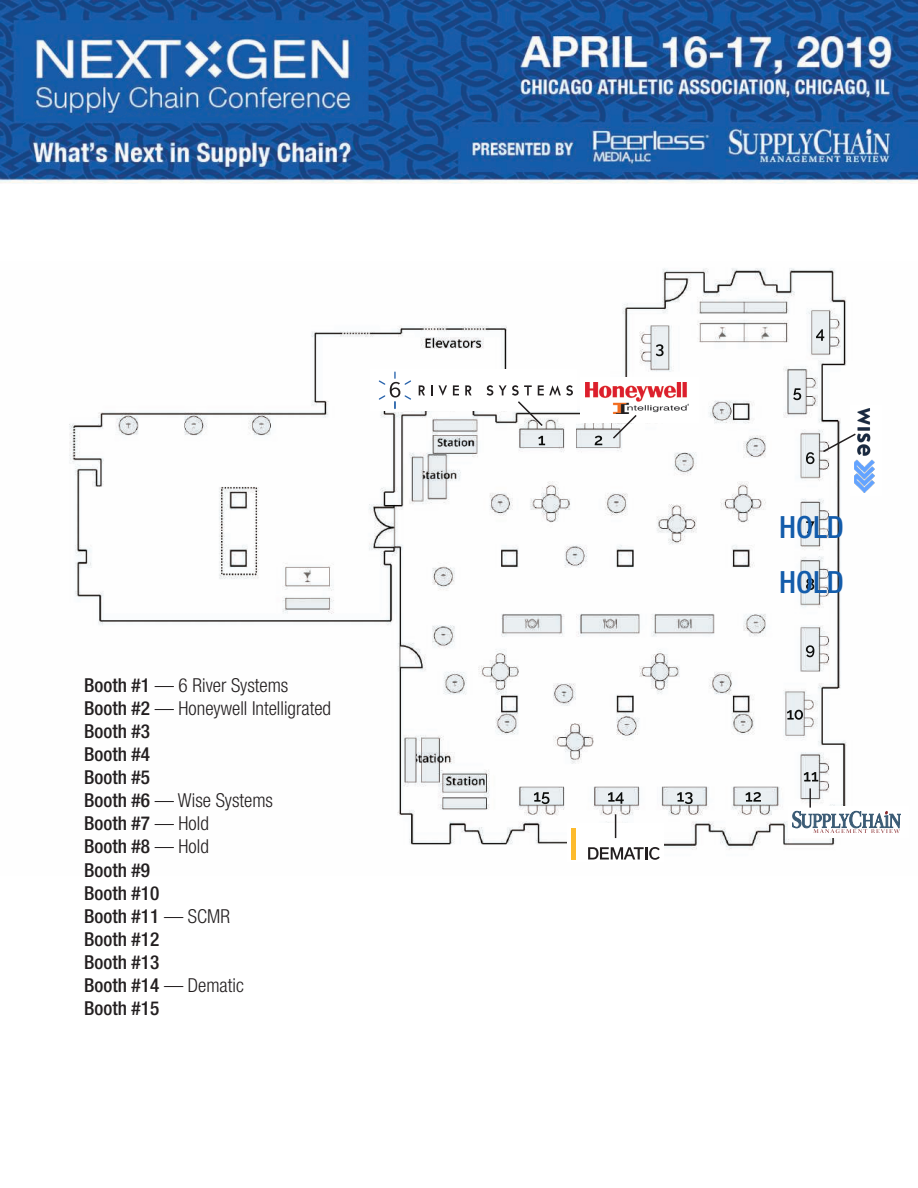
<style>
.page{position:relative;width:918px;height:1188px;background:#fff}
.page>*{position:absolute;margin:0;border:0;box-sizing:border-box;transform-origin:0 0}
.t1{font:500 condensed 30.6px "Helvetica Neue LT Std";color:#135cab}
.t2{font:500 condensed 19.2px "Helvetica Neue LT Std";color:#231f20}
.t3{font:300 condensed 19.2px "Helvetica Neue LT Std";color:#231f20}
.s1{font-weight:500}
.s2{font-weight:300}
</style>
<div class="page">
<img style="left:0;top:0;width:918px;height:184px">
<img style="left:69px;top:268px;width:778px;height:582px">
<svg style="left:539px;top:436px;width:6px;height:9px"></svg>
<svg style="left:595px;top:436px;width:7px;height:9px"></svg>
<svg style="left:656px;top:344px;width:8px;height:12px"></svg>
<svg style="left:816px;top:329px;width:8px;height:12px"></svg>
<svg style="left:793px;top:388px;width:8px;height:12px"></svg>
<svg style="left:806px;top:452px;width:9px;height:12px"></svg>
<svg style="left:806px;top:521px;width:9px;height:12px"></svg>
<svg style="left:806px;top:578px;width:8px;height:12px"></svg>
<svg style="left:806px;top:645px;width:8px;height:12px"></svg>
<img style="left:787px;top:710px;width:16px;height:10px">
<img style="left:804px;top:772px;width:14px;height:9px">
<img style="left:746px;top:792px;width:15px;height:10px">
<img style="left:677px;top:792px;width:16px;height:12px">
<img style="left:608px;top:792px;width:16px;height:12px">
<img style="left:534px;top:792px;width:16px;height:12px">
<div style="left:580px;top:378px;width:119px;height:45px;background:#fff"></div>
<img style="left:585px;top:383px;width:103px;height:30px">
<svg style="left:611px;top:413px;width:27px;height:27px"></svg>
<img style="left:855px;top:408px;width:19px;height:85px">
<div style="left:567px;top:824px;width:96px;height:38px;background:#fff"></div>
<svg style="left:588px;top:847px;width:72px;height:13px"></svg>
<div style="left:571px;top:828px;width:5px;height:32px;background:#fdbb2e"></div>
<svg style="left:615px;top:814px;width:1px;height:24px"></svg>
<svg style="left:821px;top:432px;width:36px;height:21px"></svg>
<div style="left:370px;top:369px;width:207px;height:42px;background:#fff"></div>
<svg style="left:419px;top:385px;width:6px;height:10px"></svg>
<svg style="left:431px;top:385px;width:16px;height:11px"></svg>
<svg style="left:453px;top:385px;width:6px;height:10px"></svg>
<svg style="left:465px;top:385px;width:7px;height:10px"></svg>
<svg style="left:487px;top:385px;width:6px;height:11px"></svg>
<svg style="left:378px;top:372px;width:33px;height:36px"></svg>
<svg style="left:499px;top:385px;width:74px;height:43px"></svg>
<div style="left:788px;top:806px;width:121px;height:32px;background:#fff"></div>
<svg style="left:792px;top:811px;width:108px;height:22px"></svg>
<hr style="left:809px;top:788px;width:2px;height:20px;background:#231f20">
<p class="t3" style="left:84px;top:674px;width:206px"><span class="s1">Booth #1</span> — 6 River Systems</p>
<p class="t3" style="left:84px;top:697px;width:248px"><span class="s1">Booth #2</span> — Honeywell Intelligrated</p>
<p class="t2" style="left:84px;top:720px;width:67px">Booth #3</p>
<p class="t2" style="left:84px;top:743px;width:67px">Booth #4</p>
<p class="t2" style="left:84px;top:766px;width:67px">Booth #5</p>
<p class="t3" style="left:84px;top:789px;width:190px"><span class="s1">Booth #6</span> — Wise Systems</p>
<p class="t2" style="left:84px;top:812px;width:126px">Booth #7 <span class="s2">— Hold</span></p>
<p class="t2" style="left:84px;top:835px;width:126px">Booth #8 <span class="s2">— Hold</span></p>
<p class="t2" style="left:84px;top:858px;width:67px">Booth #9</p>
<p class="t2" style="left:84px;top:881px;width:77px">Booth #10</p>
<p class="t2" style="left:84px;top:904px;width:147px">Booth #11 <span class="s2">— SCMR</span></p>
<p class="t2" style="left:84px;top:928px;width:77px">Booth #12</p>
<p class="t2" style="left:84px;top:951px;width:77px">Booth #13</p>
<p class="t2" style="left:84px;top:974px;width:161px">Booth #14 <span class="s2">— Dematic</span></p>
<p class="t2" style="left:84px;top:997px;width:77px">Booth #15</p>
<p class="t1" style="left:779px;top:509px;width:66px">HOLD</p>
<p class="t1" style="left:779px;top:564px;width:66px">HOLD</p>
</div>
